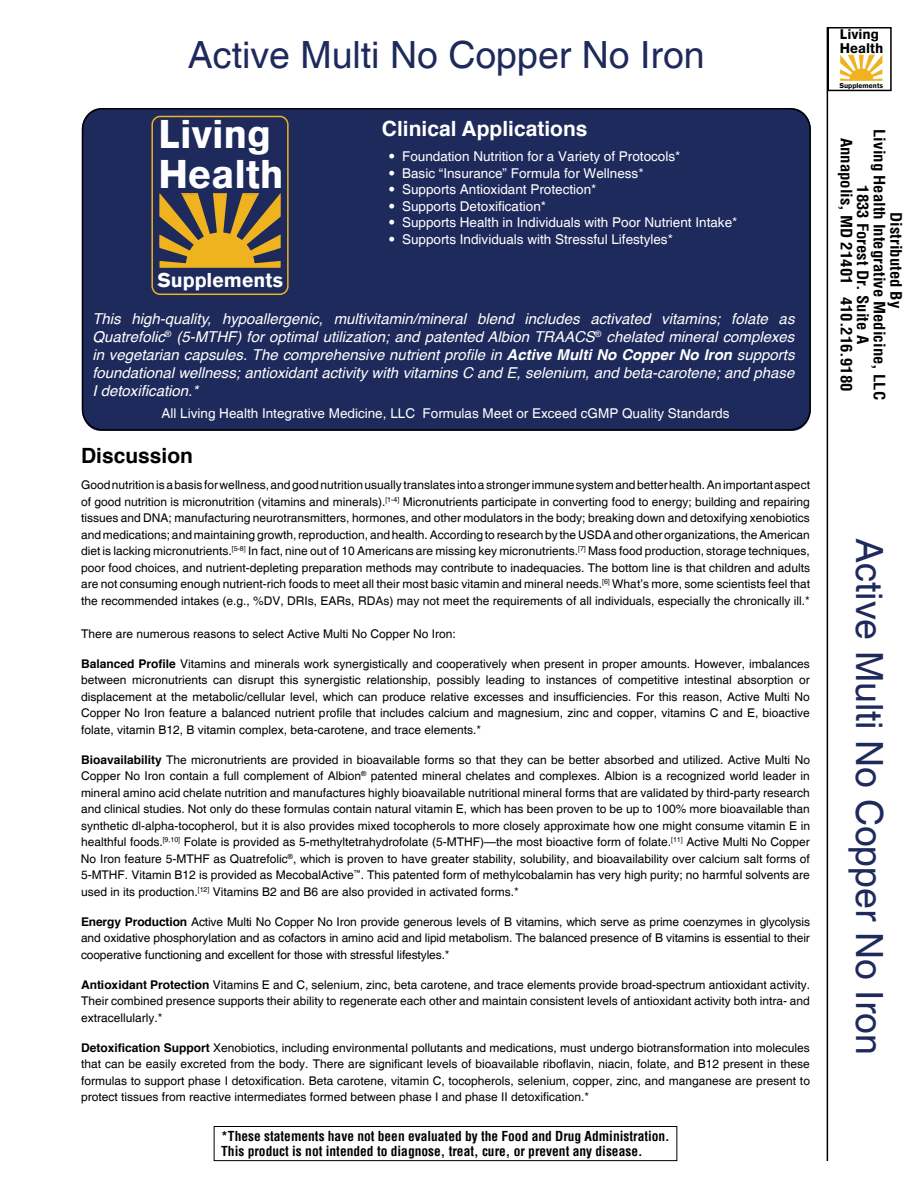
<style>
.page{position:relative;width:918px;height:1188px;background:#fff}
.page>*{position:absolute;margin:0;border:0;box-sizing:border-box;transform-origin:0 0}
.t1{font:900 39px/40.3px "Akzidenz Grotesk";color:#fff}
.t2{font:37.5px "Helvetica";color:#1e2a5b}
.t3{font:700 21px "Helvetica";color:#fff}
.t4{font:700 21px "Helvetica";color:#000}
.t5{font:900 19.5px "Akzidenz Grotesk";color:#fff}
.t6{font:700 condensed 15.3px/16.6px "Helvetica";color:#000;text-align:center;scale:1.09 1}
.t7{font:italic 15px/18px "Helvetica";color:#fff;text-align:justify}
.t8{font:900 13.65px/14.1px "Akzidenz Grotesk";color:#000}
.t9{font:13.5px "Helvetica";color:#fff}
.t10{font:700 condensed 13.5px/15px "Helvetica";color:#000}
.t11{font:12px/16.5px "Helvetica";color:#000;text-align:justify}
.t12{font:900 6.75px "Akzidenz Grotesk";color:#000}
.s1{font-family:"Trade Gothic LT Std"}
.s2{font-weight:700}
</style>
<div class="page">
<div style="left:82px;top:108px;width:729px;height:323px;background:#1e2a5b"></div>
<svg style="left:159px;top:193px;width:122px;height:75px;background:#997b36"></svg>
<svg style="left:840px;top:55px;width:43px;height:26px"></svg>
<div style="left:151px;top:116px;width:138px;height:179px;border:2px solid #eeb31e;border-radius:8px"></div>
<div style="left:828px;top:27px;width:64px;height:64px;border:2px solid #000"></div>
<hr style="left:827px;top:27px;width:1px;height:1134px;background:#000">
<div style="left:214px;top:1126px;width:463px;height:35px;border:1px solid #000"></div>
<h2 class="t2" style="left:188px;top:33px;width:518px">Active Multi No Copper No Iron</h2>
<h1 class="t1" style="left:159px;top:115px;width:127px">Living<br>Health</h1>
<h3 class="t5" style="left:157px;top:267px;width:127px">Supplements</h3>
<h3 class="t3" style="left:382px;top:111px;width:207px">Clinical Applications</h3>
<p class="t9" style="left:389px;top:148px;width:293px"><span class="s1">•</span> Foundation Nutrition for a Variety of Protocols*</p>
<p class="t9" style="left:389px;top:165px;width:257px"><span class="s1">•</span> Basic “Insurance” Formula for Wellness*</p>
<p class="t9" style="left:389px;top:181px;width:209px"><span class="s1">•</span> Supports Antioxidant Protection*</p>
<p class="t9" style="left:389px;top:198px;width:159px"><span class="s1">•</span> Supports Detoxification*</p>
<p class="t9" style="left:389px;top:214px;width:350px"><span class="s1">•</span> Supports Health in Individuals with Poor Nutrient Intake*</p>
<p class="t9" style="left:389px;top:231px;width:286px"><span class="s1">•</span> Supports Individuals with Stressful Lifestyles*</p>
<p class="t7" style="left:92px;top:310px;width:704px">This high-quality, hypoallergenic, multivitamin/mineral blend includes activated vitamins; folate as Quatrefolic<sup>®</sup> (5-MTHF) for optimal utilization; and patented Albion TRAACS<sup>®</sup> chelated mineral complexes in vegetarian capsules. The comprehensive nutrient profile in <span class="s2">Active Multi No Copper No Iron</span> supports foundational wellness; antioxidant activity with vitamins C and E, selenium, and beta-carotene; and phase I detoxification.*</p>
<p class="t9" style="left:161px;top:406px;width:569px">All Living Health Integrative Medicine, LLC Formulas Meet or Exceed cGMP Quality Standards</p>
<h3 class="t4" style="left:81px;top:439px;width:114px">Discussion</h3>
<p class="t11" style="left:81px;top:477px;width:731px">Good nutrition is a basis for wellness, and good nutrition usually translates into a stronger immune system and better health. An important aspect of good nutrition is micronutrition (vitamins and minerals).<sup>[1-4]</sup> Micronutrients participate in converting food to energy; building and repairing tissues and DNA; manufacturing neurotransmitters, hormones, and other modulators in the body; breaking down and detoxifying xenobiotics and medications; and maintaining growth, reproduction, and health. According to research by the USDA and other organizations, the American diet is lacking micronutrients.<sup>[5-8]</sup> In fact, nine out of 10 Americans are missing key micronutrients.<sup>[7]</sup> Mass food production, storage techniques, poor food choices, and nutrient-depleting preparation methods may contribute to inadequacies. The bottom line is that children and adults are not consuming enough nutrient-rich foods to meet all their most basic vitamin and mineral needs.<sup>[6]</sup> What’s more, some scientists feel that the recommended intakes (e.g., %DV, DRIs, EARs, RDAs) may not meet the requirements of all individuals, especially the chronically ill.*</p>
<p class="t11" style="left:81px;top:625px;width:376px">There are numerous reasons to select Active Multi No Copper No Iron:</p>
<p class="t11" style="left:81px;top:655px;width:730px"><span class="s2">Balanced Profile</span> Vitamins and minerals work synergistically and cooperatively when present in proper amounts. However, imbalances between micronutrients can disrupt this synergistic relationship, possibly leading to instances of competitive intestinal absorption or displacement at the metabolic/cellular level, which can produce relative excesses and insufficiencies. For this reason, Active Multi No Copper No Iron feature a balanced nutrient profile that includes calcium and magnesium, zinc and copper, vitamins C and E, bioactive folate, vitamin B12, B vitamin complex, beta-carotene, and trace elements.*</p>
<p class="t11" style="left:81px;top:751px;width:731px"><span class="s2">Bioavailability</span> The micronutrients are provided in bioavailable forms so that they can be better absorbed and utilized. Active Multi No Copper No Iron contain a full complement of Albion<sup>®</sup> patented mineral chelates and complexes. Albion is a recognized world leader in mineral amino acid chelate nutrition and manufactures highly bioavailable nutritional mineral forms that are validated by third-party research and clinical studies. Not only do these formulas contain natural vitamin E, which has been proven to be up to 100% more bioavailable than synthetic dl-alpha-tocopherol, but it is also provides mixed tocopherols to more closely approximate how one might consume vitamin E in healthful foods.<sup>[9,10]</sup> Folate is provided as 5-methyltetrahydrofolate (5-MTHF)—the most bioactive form of folate.<sup>[11]</sup> Active Multi No Copper No Iron feature 5-MTHF as Quatrefolic<sup>®</sup>, which is proven to have greater stability, solubility, and bioavailability over calcium salt forms of 5-MTHF. Vitamin B12 is provided as MecobalActive<sup>™</sup>. This patented form of methylcobalamin has very high purity; no harmful solvents are used in its production.<sup>[12]</sup> Vitamins B2 and B6 are also provided in activated forms.*</p>
<p class="t11" style="left:81px;top:913px;width:731px"><span class="s2">Energy Production</span> Active Multi No Copper No Iron provide generous levels of B vitamins, which serve as prime coenzymes in glycolysis and oxidative phosphorylation and as cofactors in amino acid and lipid metabolism. The balanced presence of B vitamins is essential to their cooperative functioning and excellent for those with stressful lifestyles.*</p>
<p class="t11" style="left:81px;top:976px;width:731px"><span class="s2">Antioxidant Protection</span> Vitamins E and C, selenium, zinc, beta carotene, and trace elements provide broad-spectrum antioxidant activity.<br>Their combined presence supports their ability to regenerate each other and maintain consistent levels of antioxidant activity both intra- and extracellularly.*</p>
<p class="t11" style="left:81px;top:1039px;width:730px"><span class="s2">Detoxification Support</span> Xenobiotics, including environmental pollutants and medications, must undergo biotransformation into molecules that can be easily excreted from the body. There are significant levels of bioavailable riboflavin, niacin, folate, and B12 present in these formulas to support phase I detoxification. Beta carotene, vitamin C, tocopherols, selenium, copper, zinc, and manganese are present to protect tissues from reactive intermediates formed between phase I and phase II detoxification.*</p>
<p class="t10" style="left:221px;top:1129px;width:450px">*These statements have not been evaluated by the Food and Drug Administration.<br>This product is not intended to diagnose, treat, cure, or prevent any disease.</p>
<p class="t8" style="left:840px;top:27px;width:45px">Living<br>Health</p>
<p class="t12" style="left:839px;top:81px;width:45px">Supplements</p>
<p class="t6" style="left:904px;top:129px;width:250px;rotate:90deg">Distributed By<br>Living Health Integrative Medicine, LLC<br>1833 Forest Dr. Suite A<br>Annapolis, MD 21401 410.216.9180</p>
<h2 class="t2" style="left:891px;top:538px;width:518px;rotate:90deg">Active Multi No Copper No Iron</h2>
</div>
